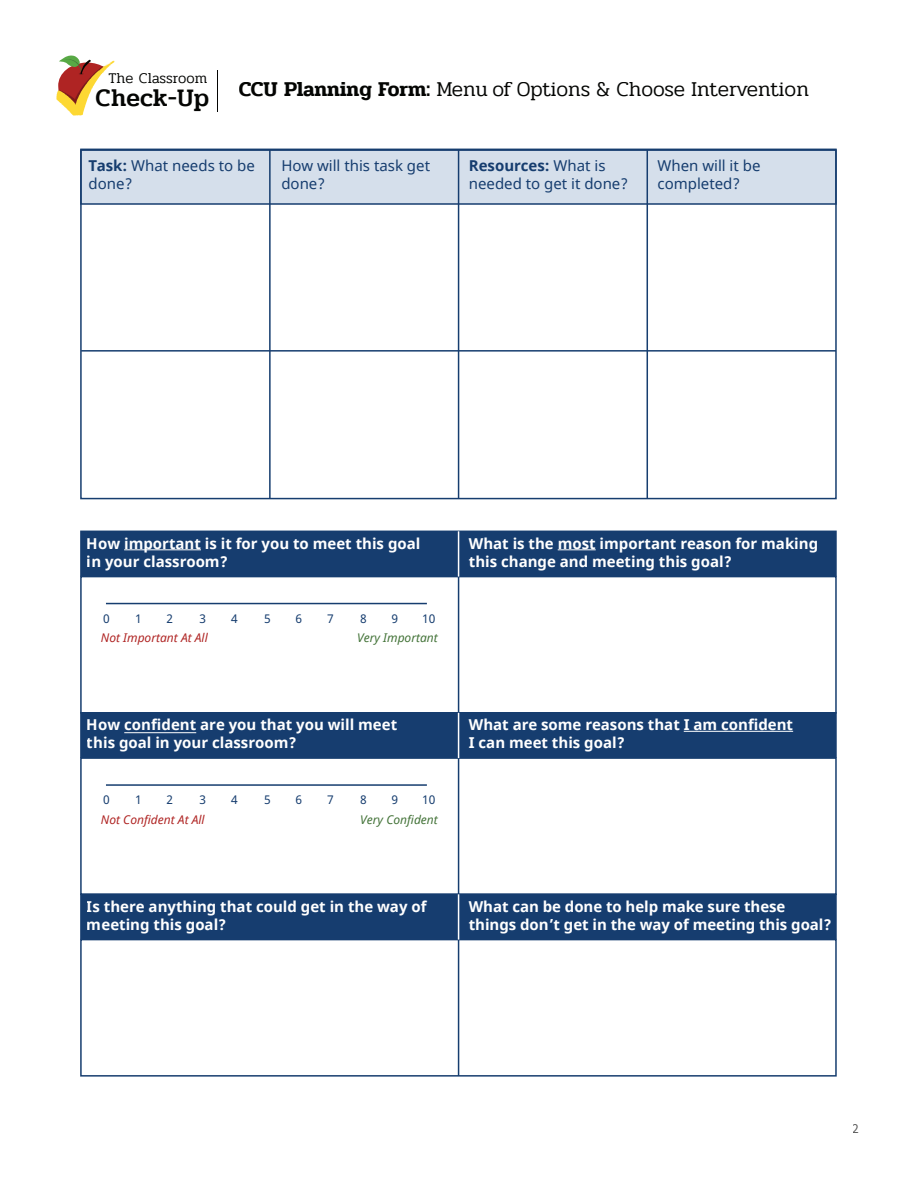
<style>
.page{position:relative;width:918px;height:1188px;background:#fff}
.page>*{position:absolute;margin:0;border:0;box-sizing:border-box;transform-origin:0 0}
.t1{font:500 25.05px "Pridi";color:#040503}
.t2{font:300 21px "Pridi";color:#040503}
.t3{font:700 15px/18px "Noto Sans";color:#fff}
.t4{font:15px/18px "Noto Sans";color:#163d6f}
.t5{font:300 14.85px "Pridi";letter-spacing:.01em;color:#040503}
.t6{font:italic 12px "Noto Sans";color:#af2423}
.t7{font:italic 12px "Noto Sans";color:#427237}
.t8{font:12px "Noto Sans";color:#163d6f}
.t9{font:12px "Noto Sans JP";color:#595959}
.s1{font-weight:600}
.s2{font-weight:700}
</style>
<div class="page">
<hr style="left:217px;top:70px;width:1px;height:41px;background:#040503">
<svg style="left:56px;top:55px;width:59px;height:61px"></svg>
<div style="left:80px;top:531px;width:757px;height:46px;background:#163d6f"></div>
<hr style="left:124px;top:549px;width:77px;height:1px;background:#fff">
<hr style="left:558px;top:549px;width:38px;height:1px;background:#fff">
<hr style="left:458px;top:577px;width:1px;height:136px;background:#163d6f">
<hr style="left:458px;top:531px;width:1px;height:46px;background:#fff">
<hr style="left:106px;top:603px;width:321px;height:1px;background:#163d6f">
<div style="left:80px;top:757px;width:757px;height:138px;border:2px solid #163d6f"></div>
<div style="left:80px;top:712px;width:757px;height:46px;background:#163d6f"></div>
<hr style="left:684px;top:731px;width:109px;height:1px;background:#fff">
<hr style="left:458px;top:758px;width:1px;height:136px;background:#163d6f">
<hr style="left:458px;top:713px;width:1px;height:45px;background:#fff">
<hr style="left:106px;top:784px;width:321px;height:2px;background:#163d6f">
<div style="left:80px;top:939px;width:757px;height:138px;border:2px solid #163d6f"></div>
<div style="left:80px;top:894px;width:757px;height:46px;background:#163d6f"></div>
<hr style="left:458px;top:940px;width:1px;height:136px;background:#163d6f">
<hr style="left:458px;top:894px;width:1px;height:46px;background:#fff">
<div style="left:80px;top:149px;width:757px;height:56px;background:#d5dfeb;border:2px solid #163d6f"></div>
<div style="left:80px;top:149px;width:757px;height:350px;border:2px solid #163d6f"></div>
<hr style="left:81px;top:350px;width:755px;height:2px;background:#163d6f">
<hr style="left:269px;top:150px;width:2px;height:349px;background:#163d6f">
<hr style="left:458px;top:150px;width:1px;height:349px;background:#163d6f">
<hr style="left:647px;top:150px;width:1px;height:349px;background:#163d6f">
<hr style="left:124px;top:732px;width:72px;height:1px;background:#fff">
<p class="t5" style="left:108px;top:68px;width:101px">The Classroom</p>
<h1 class="t1" style="left:96px;top:80px;width:115px">Check-Up</h1>
<h2 class="t2" style="left:239px;top:74px;width:572px"><span class="s1">CCU Planning Form:</span> Menu of Options &amp; Choose Intervention</h2>
<p class="t4" style="left:89px;top:157px;width:168px"><span class="s2">Task:</span> What needs to be done?</p>
<p class="t4" style="left:281px;top:157px;width:150px">How will this task get done?</p>
<p class="t4" style="left:469px;top:157px;width:161px"><span class="s2">Resources:</span> What is needed to get it done?</p>
<p class="t4" style="left:657px;top:157px;width:105px">When will it be completed?</p>
<p class="t3" style="left:87px;top:535px;width:335px">How important is it for you to meet this goal in your classroom?</p>
<p class="t3" style="left:469px;top:535px;width:351px">What is the most important reason for making this change and meeting this goal?</p>
<p class="t8" style="left:103px;top:610px;width:8px">0</p>
<p class="t8" style="left:135px;top:610px;width:8px">1</p>
<p class="t8" style="left:167px;top:610px;width:8px">2</p>
<p class="t8" style="left:200px;top:610px;width:8px">3</p>
<p class="t8" style="left:231px;top:610px;width:8px">4</p>
<p class="t8" style="left:264px;top:610px;width:8px">5</p>
<p class="t8" style="left:296px;top:610px;width:8px">6</p>
<p class="t8" style="left:327px;top:610px;width:8px">7</p>
<p class="t8" style="left:360px;top:610px;width:8px">8</p>
<p class="t8" style="left:392px;top:610px;width:8px">9</p>
<p class="t8" style="left:422px;top:610px;width:15px">10</p>
<p class="t6" style="left:101px;top:629px;width:108px">Not Important At All</p>
<p class="t7" style="left:357px;top:629px;width:82px">Very Important</p>
<p class="t3" style="left:87px;top:716px;width:312px">How confident are you that you will meet this goal in your classroom?</p>
<p class="t3" style="left:469px;top:716px;width:326px">What are some reasons that I am confident<br>I can meet this goal?</p>
<p class="t8" style="left:103px;top:792px;width:8px">0</p>
<p class="t8" style="left:135px;top:792px;width:8px">1</p>
<p class="t8" style="left:167px;top:792px;width:8px">2</p>
<p class="t8" style="left:200px;top:792px;width:8px">3</p>
<p class="t8" style="left:231px;top:792px;width:8px">4</p>
<p class="t8" style="left:264px;top:792px;width:8px">5</p>
<p class="t8" style="left:296px;top:792px;width:8px">6</p>
<p class="t8" style="left:327px;top:792px;width:8px">7</p>
<p class="t8" style="left:360px;top:792px;width:8px">8</p>
<p class="t8" style="left:392px;top:792px;width:8px">9</p>
<p class="t8" style="left:422px;top:792px;width:15px">10</p>
<p class="t6" style="left:101px;top:811px;width:105px">Not Confident At All</p>
<p class="t7" style="left:360px;top:811px;width:79px">Very Confident</p>
<p class="t3" style="left:87px;top:898px;width:341px">Is there anything that could get in the way of meeting this goal?</p>
<p class="t3" style="left:469px;top:898px;width:364px">What can be done to help make sure these things don’t get in the way of meeting this goal?</p>
<p class="t9" style="left:853px;top:1122px;width:8px">2</p>
</div>
